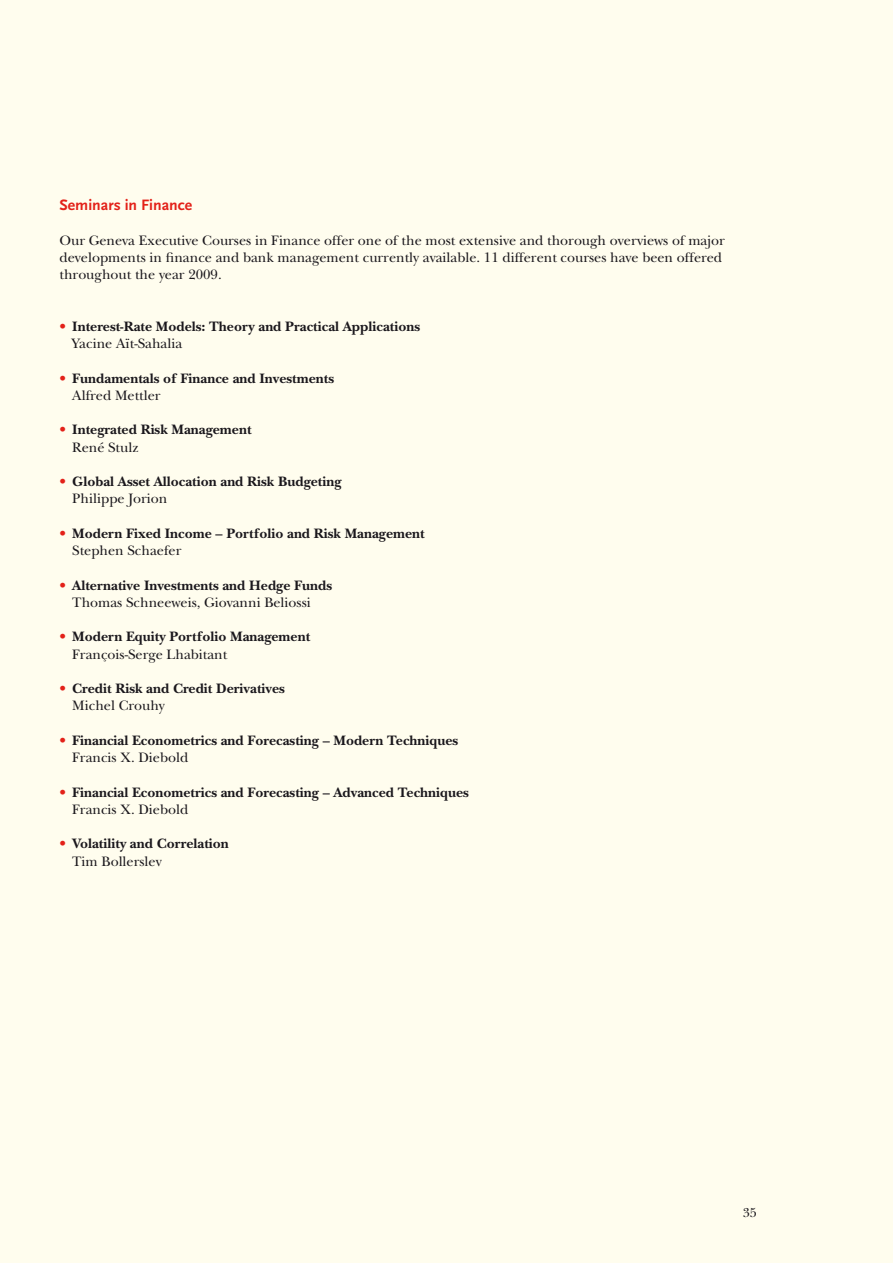
<style>
.page{position:relative;width:893px;height:1263px;background:#fffdee}
.page>*{position:absolute;margin:0;border:0;box-sizing:border-box;transform-origin:0 0}
.t1{font:700 15.75px "Scala Sans";color:#e32119}
.t2{font:700 14.25px/17.2px "New Baskerville";color:#1a171c}
.t3{font:14.25px/17.2px "New Baskerville";color:#1a171c}
.t4{font:13.5px "New Baskerville";color:#1a171c}
.s1{font-weight:400;color:#e32119}
.s2{font-weight:400}
</style>
<div class="page">
<p class="t1" style="left:60px;top:196px;width:134px">Seminars in Finance</p>
<p class="t3" style="left:60px;top:231px;width:667px">Our Geneva Executive Courses in Finance offer one of the most extensive and thorough overviews of major developments in finance and bank management currently available. 11 different courses have been offered throughout the year 2009.</p>
<p class="t2" style="left:72px;top:318px;width:349px;text-indent:-13px"><span class="s1">•</span> Interest-Rate Models: Theory and Practical Applications<br><span class="s2">Yacine Aït-Sahalia</span></p>
<p class="t2" style="left:72px;top:369px;width:263px;text-indent:-13px"><span class="s1">•</span> Fundamentals of Finance and Investments<br><span class="s2">Alfred Mettler</span></p>
<p class="t2" style="left:72px;top:421px;width:181px;text-indent:-13px"><span class="s1">•</span> Integrated Risk Management<br><span class="s2">René Stulz</span></p>
<p class="t2" style="left:72px;top:473px;width:271px;text-indent:-13px"><span class="s1">•</span> Global Asset Allocation and Risk Budgeting<br><span class="s2">Philippe Jorion</span></p>
<p class="t2" style="left:72px;top:525px;width:354px;text-indent:-13px"><span class="s1">•</span> Modern Fixed Income – Portfolio and Risk Management<br><span class="s2">Stephen Schaefer</span></p>
<p class="t2" style="left:60px;top:576px;width:274px;text-align:center"><span class="s1">•</span> Alternative Investments and Hedge Funds<br><span class="s2">Thomas Schneeweis, Giovanni Beliossi</span></p>
<p class="t2" style="left:72px;top:628px;width:239px;text-indent:-13px"><span class="s1">•</span> Modern Equity Portfolio Management<br><span class="s2">François-Serge Lhabitant</span></p>
<p class="t2" style="left:72px;top:680px;width:214px;text-indent:-13px"><span class="s1">•</span> Credit Risk and Credit Derivatives<br><span class="s2">Michel Crouhy</span></p>
<p class="t2" style="left:72px;top:732px;width:388px;text-indent:-13px"><span class="s1">•</span> Financial Econometrics and Forecasting – Modern Techniques<br><span class="s2">Francis X. Diebold</span></p>
<p class="t2" style="left:72px;top:783px;width:398px;text-indent:-13px"><span class="s1">•</span> Financial Econometrics and Forecasting – Advanced Techniques<br><span class="s2">Francis X. Diebold</span></p>
<p class="t2" style="left:72px;top:835px;width:158px;text-indent:-13px"><span class="s1">•</span> Volatility and Correlation<br><span class="s2">Tim Bollerslev</span></p>
<p class="t4" style="left:743px;top:1204px;width:16px">35</p>
</div>
